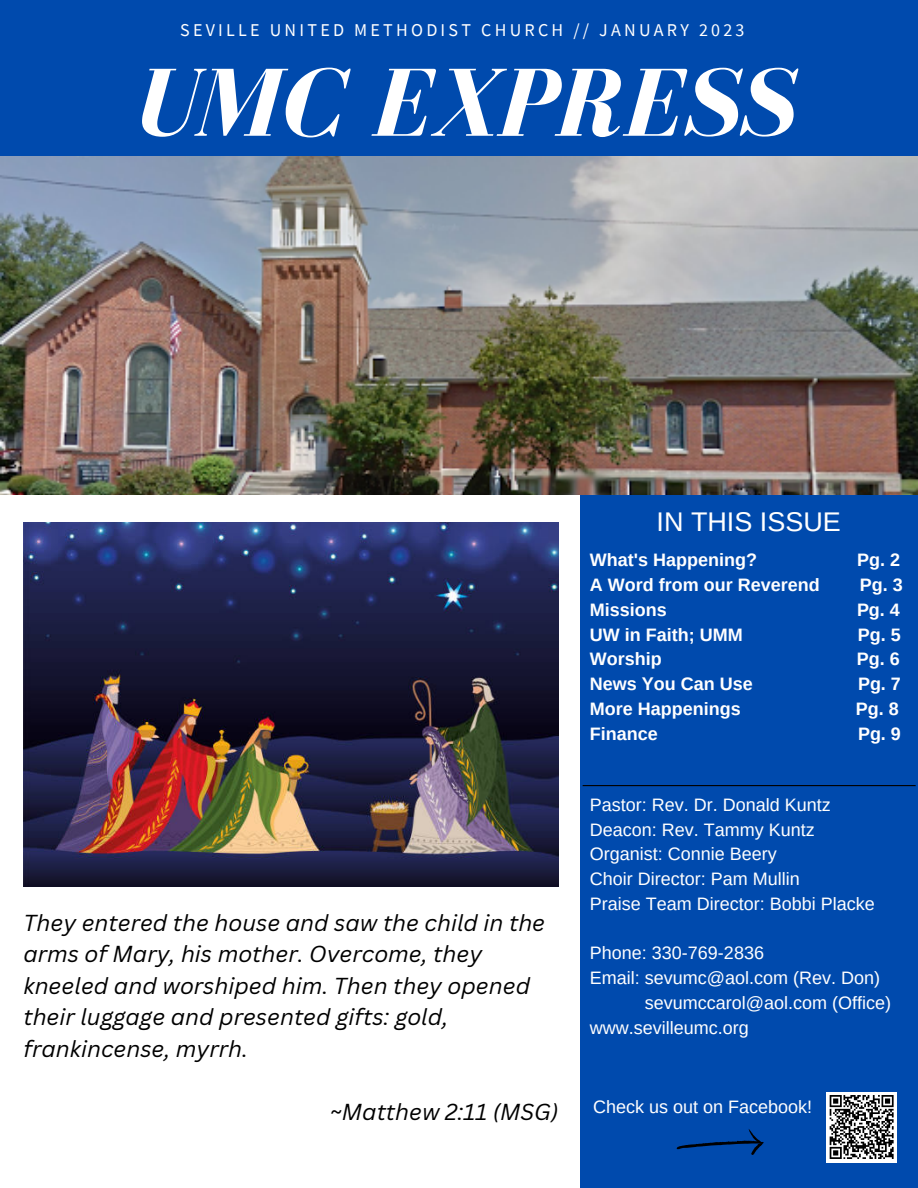
<style>
.page{position:relative;width:918px;height:1188px;background:#fff}
.page>*{position:absolute;margin:0;border:0;box-sizing:border-box;transform-origin:0 0}
.t1{font:italic 700 99.6px "Bodoni FLF";color:#fff}
.t2{font:27px "Arimo";color:#fff}
.t3{font:italic 22.5px/31.5px "Canva Sans";color:#000}
.t4{font:18px/24.8px "Arimo";color:#fff}
.t5{font:700 18px "Arimo";color:#fff}
.t6{font:18px "Source Sans Pro";letter-spacing:.18em;color:#fff}
</style>
<div class="page">
<div style="left:581px;top:474px;width:337px;height:714px;background:#004aad"></div>
<div style="left:0;top:0;width:918px;height:157px;background:#004aad"></div>
<img style="left:0;top:157px;width:918px;height:337px">
<hr style="left:583px;top:785px;width:333px;height:1px;background:#000">
<div style="left:826px;top:1092px;width:71px;height:70px;background:#fff"></div>
<svg style="left:829px;top:1095px;width:65px;height:64px"></svg>
<svg style="left:676px;top:1129px;width:88px;height:26px"></svg>
<img style="left:23px;top:523px;width:536px;height:363px">
<p class="t6" style="left:180px;top:19px;width:566px">SEVILLE UNITED METHODIST CHURCH // JANUARY 2023</p>
<h1 class="t1" style="left:133px;top:50px;width:662px">UMC EXPRESS</h1>
<h2 class="t2" style="left:657px;top:506px;width:186px">IN THIS ISSUE</h2>
<p class="t3" style="left:23px;top:906px;width:523px">They entered the house and saw the child in the arms of Mary, his mother. Overcome, they kneeled and worshiped him. Then they opened their luggage and presented gifts: gold, frankincense, myrrh.</p>
<p class="t3" style="left:330px;top:1095px;width:230px">~Matthew 2:11 (MSG)</p>
<p class="t5" style="left:590px;top:550px;width:169px">What's Happening?</p>
<p class="t5" style="left:857px;top:550px;width:44px">Pg. 2</p>
<p class="t5" style="left:590px;top:575px;width:231px">A Word from our Reverend</p>
<p class="t5" style="left:860px;top:575px;width:44px">Pg. 3</p>
<p class="t5" style="left:590px;top:599px;width:78px">Missions</p>
<p class="t5" style="left:857px;top:599px;width:44px">Pg. 4</p>
<p class="t5" style="left:590px;top:624px;width:154px">UW in Faith; UMM</p>
<p class="t5" style="left:858px;top:624px;width:44px">Pg. 5</p>
<p class="t5" style="left:590px;top:649px;width:73px">Worship</p>
<p class="t5" style="left:857px;top:649px;width:44px">Pg. 6</p>
<p class="t5" style="left:590px;top:674px;width:164px">News You Can Use</p>
<p class="t5" style="left:858px;top:674px;width:44px">Pg. 7</p>
<p class="t5" style="left:590px;top:698px;width:152px">More Happenings</p>
<p class="t5" style="left:856px;top:698px;width:44px">Pg. 8</p>
<p class="t5" style="left:590px;top:723px;width:69px">Finance</p>
<p class="t5" style="left:858px;top:723px;width:44px">Pg. 9</p>
<p class="t4" style="left:590px;top:792px;width:286px">Pastor: Rev. Dr. Donald Kuntz<br>Deacon: Rev. Tammy Kuntz<br>Organist: Connie Beery<br>Choir Director: Pam Mullin<br>Praise Team Director: Bobbi Placke</p>
<p class="t4" style="left:590px;top:941px;width:176px">Phone: 330-769-2836</p>
<p class="t4" style="left:590px;top:966px;width:292px">Email: sevumc@aol.com (Rev. Don)</p>
<p class="t4" style="left:645px;top:990px;width:248px">sevumccarol@aol.com (Office)</p>
<p class="t4" style="left:590px;top:1015px;width:160px">www.sevilleumc.org</p>
<p class="t4" style="left:593px;top:1095px;width:220px">Check us out on Facebook!</p>
</div>
